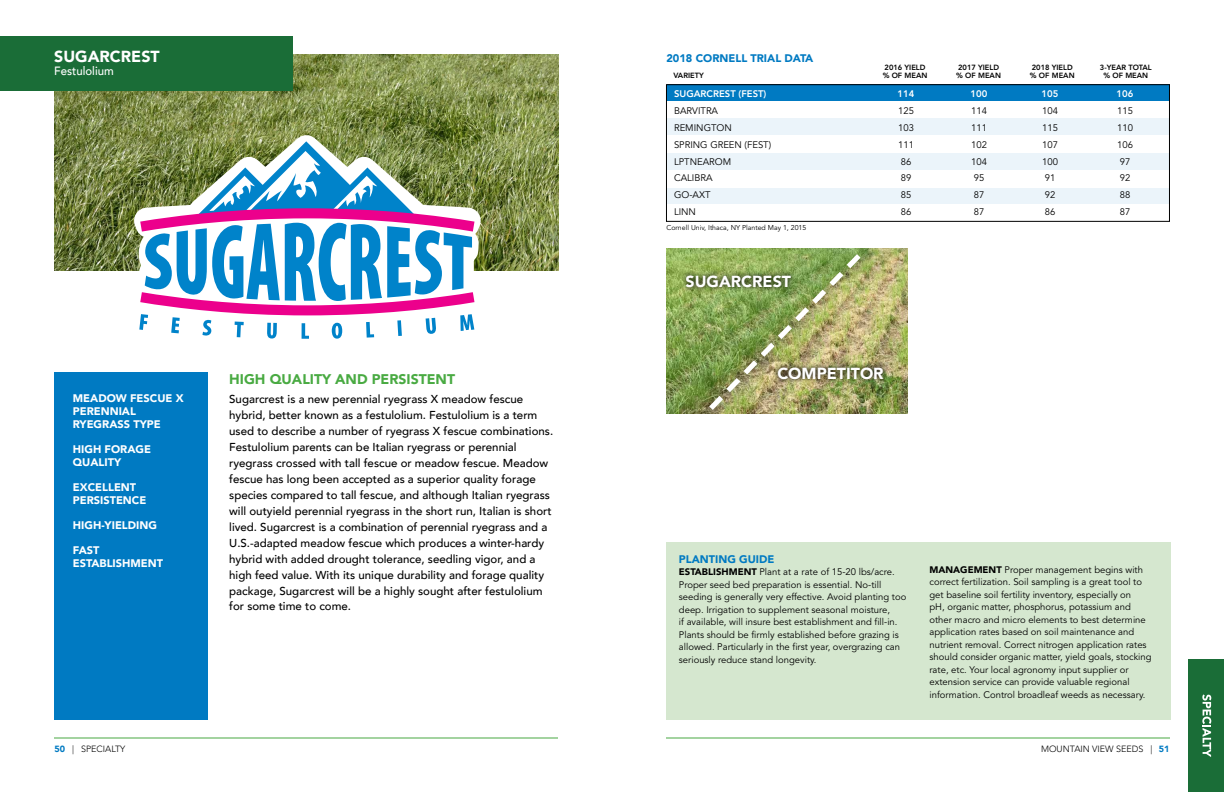
<style>
.page{position:relative;width:1224px;height:792px;background:#fff}
.page>*{position:absolute;margin:0;border:0;box-sizing:border-box;transform-origin:0 0}
.t1{font:900 16px "Avenir 95";color:#fff}
.t2{font:900 14px "Avenir 95";color:#49aa42}
.t3{font:500 12px "Avenir";color:#fff;scale:.95 1}
.t4{font:500 11.5px/16px "Avenir";color:#000}
.t5{font:900 11px/13px "Avenir 95";color:#fff}
.t6{font:900 11px "Avenir 95";color:#007ac2}
.t7{font:9.5px/12.5px "Avenir";color:#000}
.t8{font:800 9.5px "Avenir";color:#fff}
.t9{font:300 9px "Avenir";color:#000}
.t10{font:800 7.5px/8px "Avenir";color:#000}
.t11{font:7px "Avenir";color:#000}
.s1{font-family:"Avenir 95";font-weight:900}
.s2{font-family:"Avenir 95";font-weight:900;color:#007ac2}
</style>
<div class="page">
<div style="left:54px;top:373px;width:154px;height:347px;background:#007ac2"></div>
<hr style="left:666px;top:738px;width:504px;height:1px;background:#48a842">
<hr style="left:54px;top:738px;width:504px;height:1px;background:#48a842">
<div style="left:1188px;top:660px;width:36px;height:132px;background:#1a6d37"></div>
<svg style="left:1202px;top:694px;width:9px;height:63px"></svg>
<img style="left:54px;top:54px;width:504px;height:216px">
<img style="left:666px;top:249px;width:241px;height:164px">
<img style="left:704px;top:249px;width:162px;height:165px">
<div style="left:0;top:36px;width:293px;height:54px;background:#1a6d37"></div>
<div style="left:666px;top:542px;width:505px;height:178px;background:#d5e7cf"></div>
<div style="left:667px;top:84px;width:503px;height:17px;background:#007ac2"></div>
<div style="left:667px;top:119px;width:503px;height:17px;background:#ebf4fa"></div>
<div style="left:667px;top:153px;width:503px;height:17px;background:#ebf4fa"></div>
<div style="left:667px;top:188px;width:503px;height:17px;background:#ebf4fa"></div>
<div style="left:666px;top:84px;width:504px;height:138px;border:1px solid #000"></div>
<svg style="left:73px;top:54px;width:432px;height:285px"></svg>
<svg style="left:681px;top:270px;width:115px;height:23px;background:#6d8344"></svg>
<img style="left:773px;top:362px;width:115px;height:22px">
<h1 class="t1" style="left:54px;top:47px;width:107px">SUGARCREST</h1>
<p class="t3" style="left:54px;top:61px;width:64px">Festulolium</p>
<p class="t5" style="left:73px;top:392px;width:112px">MEADOW FESCUE X<br>PERENNIAL<br>RYEGRASS TYPE</p>
<p class="t5" style="left:73px;top:443px;width:80px">HIGH FORAGE<br>QUALITY</p>
<p class="t5" style="left:73px;top:481px;width:75px">EXCELLENT<br>PERSISTENCE</p>
<p class="t5" style="left:73px;top:519px;width:86px">HIGH-YIELDING</p>
<p class="t5" style="left:73px;top:544px;width:92px">FAST<br>ESTABLISHMENT</p>
<h2 class="t2" style="left:229px;top:370px;width:227px">HIGH QUALITY AND PERSISTENT</h2>
<p class="t4" style="left:229px;top:390px;width:326px">Sugarcrest is a new perennial ryegrass X meadow fescue hybrid, better known as a festulolium. Festulolium is a term used to describe a number of ryegrass X fescue combinations.<br>Festulolium parents can be Italian ryegrass or perennial ryegrass crossed with tall fescue or meadow fescue. Meadow fescue has long been accepted as a superior quality forage species compared to tall fescue, and although Italian ryegrass will outyield perennial ryegrass in the short run, Italian is short lived. Sugarcrest is a combination of perennial ryegrass and a U.S.-adapted meadow fescue which produces a winter-hardy hybrid with added drought tolerance, seedling vigor, and a high feed value. With its unique durability and forage quality package, Sugarcrest will be a highly sought after festulolium for some time to come.</p>
<p class="t6" style="left:666px;top:52px;width:149px">2018 CORNELL TRIAL DATA</p>
<p class="t8" style="left:674px;top:88px;width:94px">SUGARCREST (FEST)</p>
<p class="t8" style="left:898px;top:88px;width:18px">114</p>
<p class="t8" style="left:971px;top:88px;width:18px">100</p>
<p class="t8" style="left:1042px;top:88px;width:18px">105</p>
<p class="t8" style="left:1117px;top:88px;width:18px">106</p>
<p class="t7" style="left:674px;top:104px;width:46px">BARVITRA</p>
<p class="t7" style="left:898px;top:104px;width:17px">125</p>
<p class="t7" style="left:971px;top:104px;width:17px">114</p>
<p class="t7" style="left:1042px;top:104px;width:17px">104</p>
<p class="t7" style="left:1117px;top:104px;width:17px">115</p>
<p class="t7" style="left:674px;top:121px;width:59px">REMINGTON</p>
<p class="t7" style="left:898px;top:121px;width:17px">103</p>
<p class="t7" style="left:971px;top:121px;width:17px">111</p>
<p class="t7" style="left:1042px;top:121px;width:17px">115</p>
<p class="t7" style="left:1117px;top:121px;width:17px">110</p>
<p class="t7" style="left:674px;top:138px;width:99px">SPRING GREEN (FEST)</p>
<p class="t7" style="left:898px;top:138px;width:17px">111</p>
<p class="t7" style="left:971px;top:138px;width:17px">102</p>
<p class="t7" style="left:1042px;top:138px;width:17px">107</p>
<p class="t7" style="left:1117px;top:138px;width:17px">106</p>
<p class="t7" style="left:674px;top:155px;width:59px">LPTNEAROM</p>
<p class="t7" style="left:901px;top:155px;width:12px">86</p>
<p class="t7" style="left:971px;top:155px;width:17px">104</p>
<p class="t7" style="left:1042px;top:155px;width:17px">100</p>
<p class="t7" style="left:1120px;top:155px;width:12px">97</p>
<p class="t7" style="left:674px;top:172px;width:40px">CALIBRA</p>
<p class="t7" style="left:901px;top:172px;width:12px">89</p>
<p class="t7" style="left:974px;top:172px;width:12px">95</p>
<p class="t7" style="left:1045px;top:172px;width:12px">91</p>
<p class="t7" style="left:1120px;top:172px;width:12px">92</p>
<p class="t7" style="left:674px;top:189px;width:38px">GO-AXT</p>
<p class="t7" style="left:901px;top:189px;width:12px">85</p>
<p class="t7" style="left:974px;top:189px;width:12px">87</p>
<p class="t7" style="left:1045px;top:189px;width:12px">92</p>
<p class="t7" style="left:1120px;top:189px;width:12px">88</p>
<p class="t7" style="left:674px;top:206px;width:24px">LINN</p>
<p class="t7" style="left:901px;top:206px;width:12px">86</p>
<p class="t7" style="left:974px;top:206px;width:12px">87</p>
<p class="t7" style="left:1045px;top:206px;width:12px">86</p>
<p class="t7" style="left:1120px;top:206px;width:12px">87</p>
<p class="t10" style="left:956px;top:63px;width:46px">2017 YIELD % OF MEAN</p>
<p class="t10" style="left:1100px;top:63px;width:53px;text-align:center">3-YEAR TOTAL % OF MEAN</p>
<p class="t10" style="left:673px;top:71px;width:32px">VARIETY</p>
<p class="t10" style="left:883px;top:63px;width:46px">2016 YIELD % OF MEAN</p>
<p class="t10" style="left:1030px;top:63px;width:46px">2018 YIELD % OF MEAN</p>
<p class="t11" style="left:666px;top:224px;width:141px">Cornell Univ, Ithaca, NY Planted May 1, 2015</p>
<h1 class="t1" style="left:686px;top:272px;width:107px">SUGARCREST</h1>
<h1 class="t1" style="left:777px;top:363px;width:108px">COMPETITOR</h1>
<p class="t6" style="left:679px;top:552px;width:97px">PLANTING GUIDE</p>
<p class="t7" style="left:679px;top:566px;width:229px"><span class="s1">ESTABLISHMENT</span> Plant at a rate of 15-20 lbs/acre.<br>Proper seed bed preparation is essential. No-till seeding is generally very effective. Avoid planting too deep. Irrigation to supplement seasonal moisture,<br>if available, will insure best establishment and fill-in.<br>Plants should be firmly established before grazing is allowed. Particularly in the first year, overgrazing can seriously reduce stand longevity.</p>
<p class="t7" style="left:930px;top:563px;width:224px"><span class="s1">MANAGEMENT</span> Proper management begins with correct fertilization. Soil sampling is a great tool to get baseline soil fertility inventory, especially on<br>pH, organic matter, phosphorus, potassium and other macro and micro elements to best determine application rates based on soil maintenance and nutrient removal. Correct nitrogen application rates should consider organic matter, yield goals, stocking rate, etc. Your local agronomy input supplier or extension service can provide valuable regional information. Control broadleaf weeds as necessary.</p>
<p class="t9" style="left:54px;top:743px;width:72px"><span class="s2">50</span> | SPECIALTY</p>
<p class="t9" style="left:1041px;top:743px;width:130px">MOUNTAIN VIEW SEEDS | <span class="s2">51</span></p>
</div>
